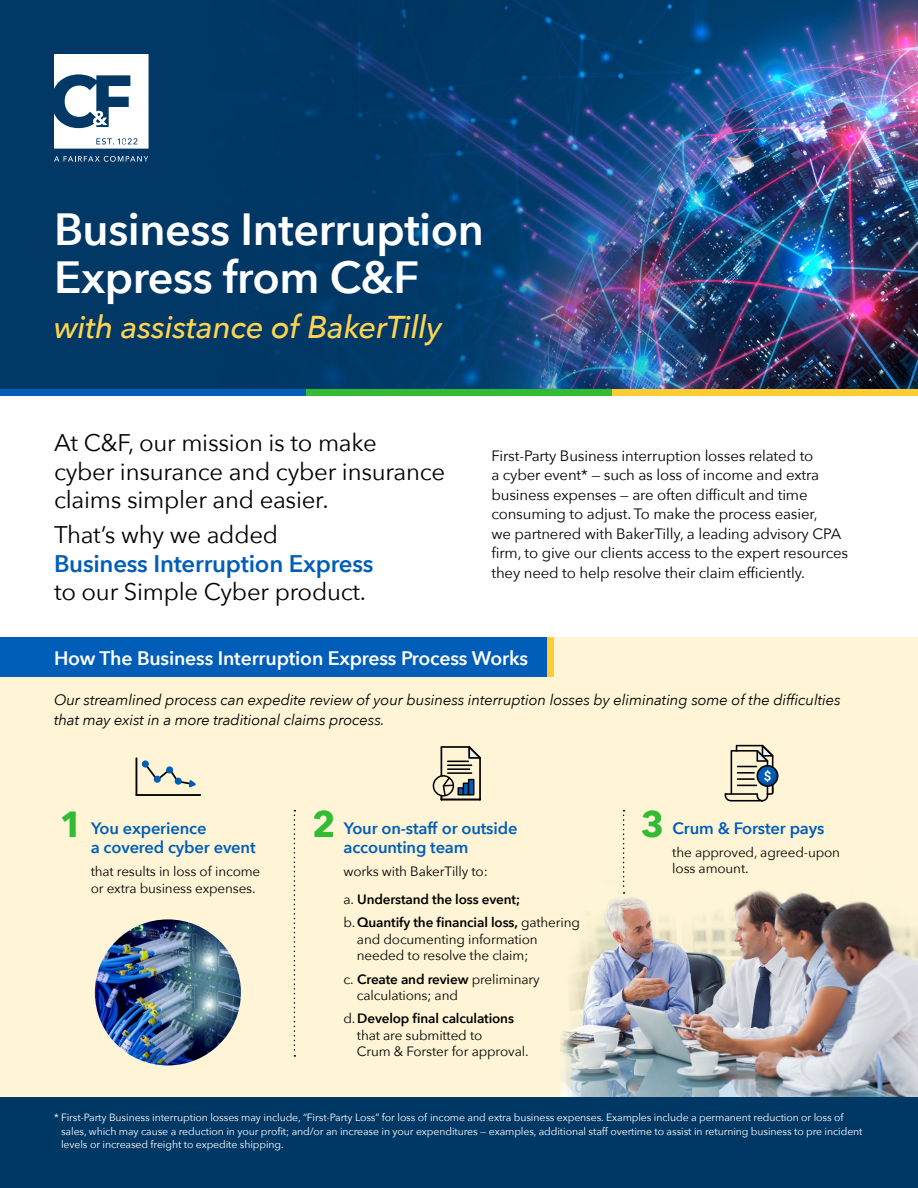
<style>
.page{position:relative;width:918px;height:1188px;background:#fff}
.page>*{position:absolute;margin:0;border:0;box-sizing:border-box;transform-origin:0 0}
.Head{font:600 45px/48px "Avenir Next";letter-spacing:-.01em;color:#fff}
.Number{font:700 36.3px "Avenir Next";color:#32bc33}
.H2_Subtitle{font:italic 500 31.5px "Avenir Next";letter-spacing:-.01em;color:#ffd452}
.Body{font:24px/28.5px "Avenir Next";letter-spacing:-.01em;color:#000}
.H1{font:600 19.5px "Avenir Next";letter-spacing:-.01em;color:#fff}
.H1_in_Number_section{font:600 16.5px/19.5px "Avenir Next";letter-spacing:-.01em;color:#005eb8}
.Body-2{font:15px/19.5px "Avenir Next";letter-spacing:-.01em;color:#000}
.Body-3{font:italic 15px/19.5px "Avenir Next";letter-spacing:-.01em;color:#000}
.H1_in_Number_section-2{font:13.5px/16.5px "Avenir Next";letter-spacing:-.01em;color:#000}
.t1{font:600 13.5px "Avenir Next";letter-spacing:-.01em;color:#000}
.Body-4{font:10.5px/13.5px "Avenir Next";letter-spacing:-.01em;color:#fff}
.s1{font-weight:600;color:#005eb8}
.s2{font-weight:400}
.s3{font-weight:600}
</style>
<div class="page">
<img style="left:0;top:0;width:918px;height:389px">
<div style="left:0;top:389px;width:306px;height:7px;background:#005eb8"></div>
<div style="left:306px;top:389px;width:306px;height:7px;background:#32bc33"></div>
<div style="left:612px;top:389px;width:306px;height:7px;background:#fc3"></div>
<svg style="left:54px;top:54px;width:95px;height:95px"></svg>
<svg style="left:54px;top:156px;width:94px;height:6px"></svg>
<div style="left:0;top:637px;width:918px;height:460px;background:#fff5d6"></div>
<img style="left:561px;top:867px;width:357px;height:230px">
<div style="left:0;top:637px;width:547px;height:40px;background:#005eb8"></div>
<div style="left:547px;top:637px;width:6px;height:40px;background:#fc3"></div>
<hr style="left:136px;top:757px;width:1px;height:39px;background:#000">
<hr style="left:136px;top:794px;width:65px;height:2px;background:#000">
<svg style="left:142px;top:760px;width:7px;height:8px"></svg>
<svg style="left:143px;top:762px;width:53px;height:26px"></svg>
<img style="left:95px;top:919px;width:146px;height:146px;border-radius:73px">
<svg style="left:294px;top:810px;width:1px;height:247px"></svg>
<svg style="left:623px;top:810px;width:2px;height:84px"></svg>
<div style="left:433px;top:775px;width:21px;height:22px;border:2px solid #000;border-radius:50%"></div>
<svg style="left:440px;top:746px;width:41px;height:55px"></svg>
<svg style="left:725px;top:745px;width:53px;height:56px"></svg>
<div style="left:0;top:1097px;width:918px;height:91px;background:#003865"></div>
<h1 class="Head" style="left:54px;top:205px;width:432px">Business Interruption<br>Express from C&amp;F</h1>
<h2 class="H2_Subtitle" style="left:54px;top:300px;width:390px">with assistance of BakerTilly</h2>
<p class="Body" style="left:54px;top:427px;width:393px">At C&amp;F, our mission is to make<br>cyber insurance and cyber insurance claims simpler and easier.</p>
<p class="Body" style="left:54px;top:520px;width:321px">That’s why we added<br><span class="s1">Business Interruption Express </span>to our Simple Cyber product.</p>
<p class="Body-2" style="left:491px;top:445px;width:358px">First-Party Business interruption losses related to<br>a cyber event* — such as loss of income and extra business expenses — are often difficult and time consuming to adjust. To make the process easier,<br>we partnered with BakerTilly, a leading advisory CPA firm, to give our clients access to the expert resources they need to help resolve their claim efficiently.</p>
<h1 class="H1" style="left:54px;top:642px;width:476px">How The Business Interruption Express Process Works</h1>
<p class="Body-3" style="left:54px;top:689px;width:788px">Our streamlined process can expedite review of your business interruption losses by eliminating some of the difficulties that may exist in a more traditional claims process.</p>
<h1 class="Number" style="left:59px;top:793px;width:25px">1</h1>
<h1 class="H1_in_Number_section" style="left:91px;top:818px;width:166px">You experience<br>a covered cyber event</h1>
<h1 class="H1_in_Number_section-2" style="left:91px;top:863px;width:171px">that results in loss of income or extra business expenses.</h1>
<h1 class="Number" style="left:312px;top:793px;width:25px">2</h1>
<h1 class="H1_in_Number_section" style="left:343px;top:818px;width:176px">Your on-staff or outside accounting team</h1>
<h1 class="H1_in_Number_section-2" style="left:343px;top:863px;width:146px">works with BakerTilly to:</h1>
<p class="t1" style="left:343px;top:888px;width:178px"><span class="s2">a.</span> Understand the loss event;</p>
<p class="H1_in_Number_section-2" style="left:357px;top:914px;width:225px;text-indent:-14px">b. <span class="s3">Quantify the financial loss,</span> gathering and documenting information needed to resolve the claim;</p>
<p class="H1_in_Number_section-2" style="left:357px;top:970px;width:184px;text-indent:-14px">c. <span class="s3">Create and review</span> preliminary calculations; and</p>
<p class="H1_in_Number_section-2" style="left:357px;top:1010px;width:173px;text-indent:-14px">d.<span class="s3">Develop final calculations </span>that are submitted to<br>Crum &amp; Forster for approval.</p>
<h1 class="Number" style="left:641px;top:793px;width:25px">3</h1>
<h1 class="H1_in_Number_section" style="left:673px;top:818px;width:153px">Crum &amp; Forster pays</h1>
<h1 class="H1_in_Number_section-2" style="left:672px;top:843px;width:169px">the approved, agreed-upon loss amount.</h1>
<p class="Body-4" style="left:61px;top:1110px;width:803px;text-indent:-7px">* First-Party Business interruption losses may include, “First-Party Loss” for loss of income and extra business expenses. Examples include a permanent reduction or loss of sales, which may cause a reduction in your profit; and/or an increase in your expenditures — examples, additional staff overtime to assist in returning business to pre incident levels or increased freight to expedite shipping.</p>
</div>
